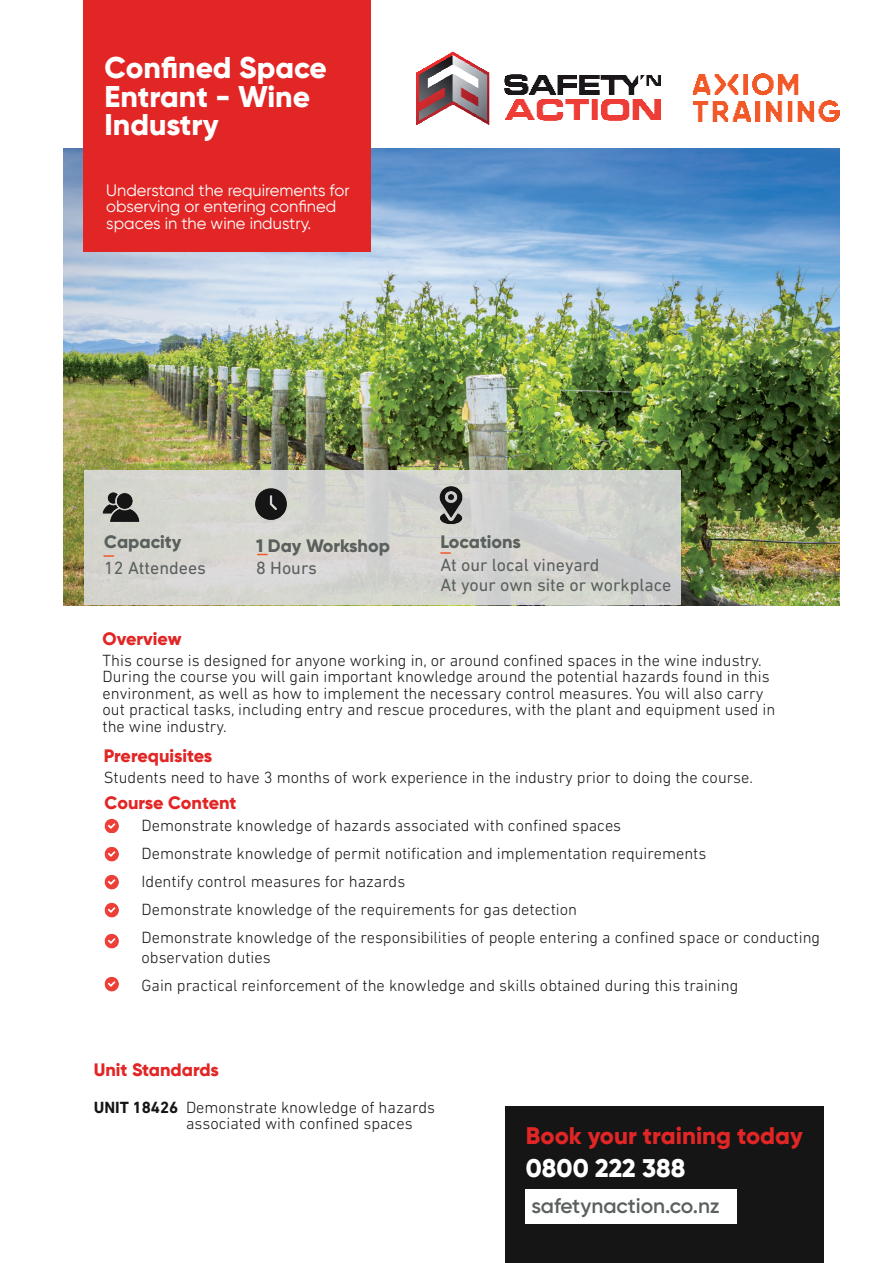
<style>
.page{position:relative;width:893px;height:1263px;background:#fff}
.page>*{position:absolute;margin:0;border:0;box-sizing:border-box;transform-origin:0 0}
.t1{font:800 30px/28.5px "Gilroy";color:#fff}
.t2{font:800 25.5px "Gilroy";color:#fff}
.t3{font:800 24px "Gilroy";color:#e22525}
.t4{font:600 21px "Gilroy";color:#5a605e}
.t5{font:18px/19.2px "DIN Next LT Pro";color:#5a605e}
.t6{font:800 18px "Gilroy";color:#e22525}
.t7{font:800 18px "Gilroy";color:#5a605e}
.t8{font:300 16.5px/16.5px "DIN Next LT Pro";color:#161516}
.t9{font:16.5px/16.5px "Gilroy";color:#fff}
.s1{font-weight:700}
</style>
<div class="page">
<div style="left:505px;top:1106px;width:318px;height:157px;background:#161516"></div>
<img style="left:64px;top:149px;width:776px;height:456px">
<div style="left:84px;top:471px;width:596px;height:134px;background:#d3d4cd"></div>
<img style="left:94px;top:481px;width:586px;height:124px">
<div style="left:84px;top:0;width:287px;height:252px;background:#e22525"></div>
<img style="left:428px;top:484px;width:45px;height:43px">
<div style="left:526px;top:1189px;width:211px;height:34px;background:#fff"></div>
<img style="left:416px;top:52px;width:424px;height:72px">
<img style="left:254px;top:488px;width:34px;height:33px">
<img style="left:98px;top:484px;width:45px;height:45px">
<img style="left:105px;top:819px;width:14px;height:14px">
<img style="left:105px;top:847px;width:14px;height:14px">
<img style="left:105px;top:875px;width:14px;height:14px">
<img style="left:105px;top:903px;width:14px;height:14px">
<img style="left:105px;top:934px;width:14px;height:14px">
<img style="left:105px;top:977px;width:14px;height:14px">
<svg style="left:104px;top:555px;width:10px;height:2px"></svg>
<svg style="left:440px;top:552px;width:11px;height:2px"></svg>
<h1 class="t1" style="left:105px;top:53px;width:224px">Confined Space<br>Entrant - Wine<br>Industry</h1>
<p class="t9" style="left:106px;top:181px;width:245px">Understand the requirements for observing or entering confined spaces in the wine industry.</p>
<p class="t7" style="left:104px;top:530px;width:79px">Capacity</p>
<p class="t5" style="left:104px;top:558px;width:103px">12 Attendees</p>
<p class="t7" style="left:256px;top:534px;width:135px">1 Day Workshop</p>
<p class="t5" style="left:256px;top:558px;width:62px">8 Hours</p>
<p class="t7" style="left:440px;top:530px;width:82px">Locations</p>
<p class="t5" style="left:440px;top:555px;width:232px">At our local vineyard<br>At your own site or workplace</p>
<p class="t6" style="left:103px;top:627px;width:80px">Overview</p>
<p class="t8" style="left:103px;top:651px;width:674px">This course is designed for anyone working in, or around confined spaces in the wine industry.<br>During the course you will gain important knowledge around the potential hazards found in this environment, as well as how to implement the necessary control measures. You will also carry out practical tasks, including entry and rescue procedures, with the plant and equipment used in the wine industry.</p>
<p class="t6" style="left:104px;top:744px;width:110px">Prerequisites</p>
<p class="t8" style="left:104px;top:769px;width:651px">Students need to have 3 months of work experience in the industry prior to doing the course.</p>
<p class="t6" style="left:105px;top:791px;width:134px">Course Content</p>
<p class="t8" style="left:142px;top:811px;width:680px;line-height:28px">Demonstrate knowledge of hazards associated with confined spaces<br>Demonstrate knowledge of permit notification and implementation requirements<br>Identify control measures for hazards<br>Demonstrate knowledge of the requirements for gas detection<br>Demonstrate knowledge of the responsibilities of people entering a confined space or conducting</p>
<p class="t8" style="left:142px;top:943px;width:598px;line-height:28px">observation duties<br>Gain practical reinforcement of the knowledge and skills obtained during this training</p>
<p class="t6" style="left:94px;top:1058px;width:127px">Unit Standards</p>
<p class="t8" style="left:186px;top:1099px;width:251px;text-indent:-92px"><span class="s1">UNIT 18426</span> Demonstrate knowledge of hazards associated with confined spaces</p>
<h3 class="t3" style="left:526px;top:1120px;width:278px">Book your training today</h3>
<h2 class="t2" style="left:526px;top:1152px;width:161px">0800 222 388</h2>
<p class="t4" style="left:531px;top:1193px;width:190px">safetynaction.co.nz</p>
</div>
